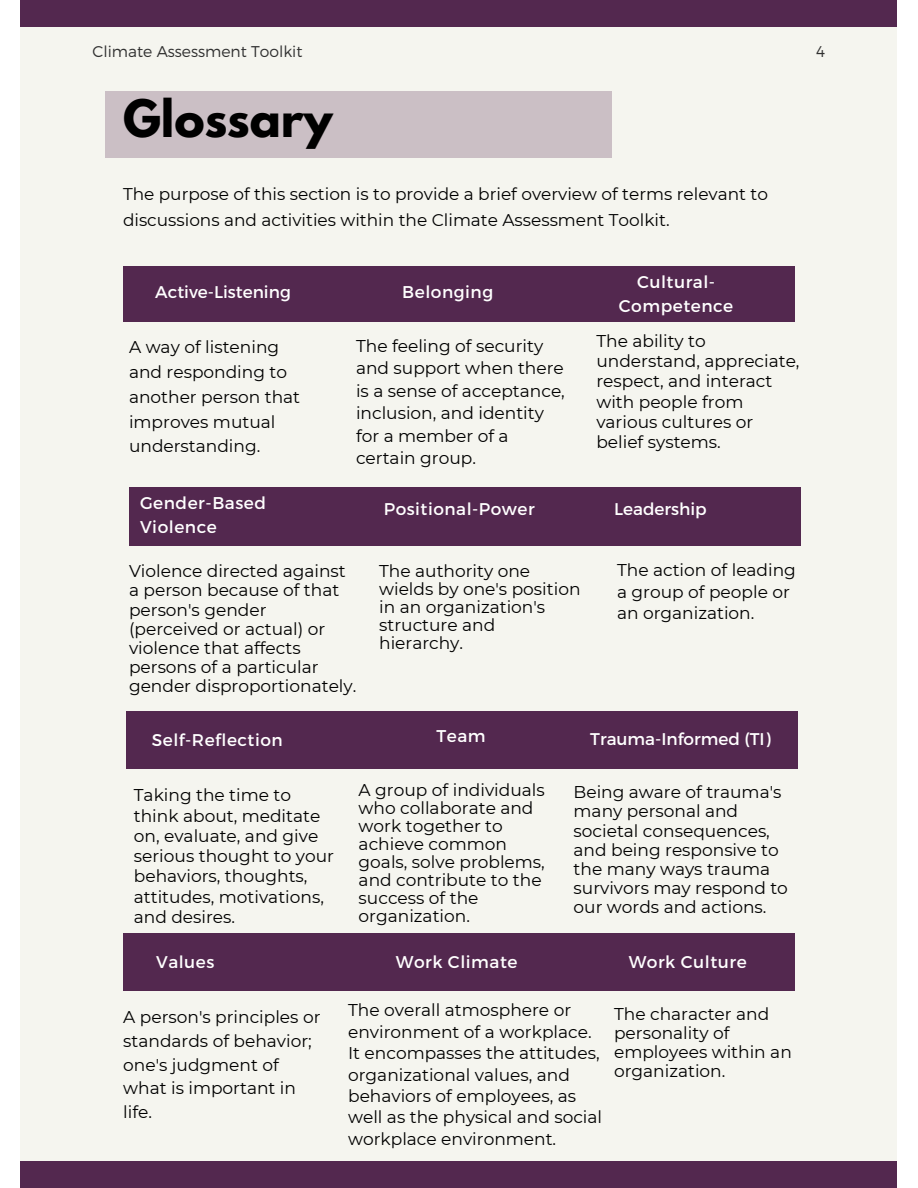
<style>
.page{position:relative;width:918px;height:1188px;background:#fff}
.page>*{position:absolute;margin:0;border:0;box-sizing:border-box;transform-origin:0 0}
.t1{font:700 45.75px "League Spartan";color:#000}
.t2{font:16.95px/19.2px "Montserrat";color:#000}
.t3{font:16.95px/23.7px "Montserrat";letter-spacing:.03em;color:#fff}
.t4{font:16.95px "Montserrat";color:#fff}
.t5{font:300 15.6px "Montserrat";color:#303030}
</style>
<div class="page">
<div style="left:21px;top:0;width:876px;height:1188px;background:#f5f5ef"></div>
<div style="left:21px;top:0;width:876px;height:27px;background:#53284f"></div>
<div style="left:105px;top:92px;width:507px;height:66px;background:#cbbfc5"></div>
<div style="left:21px;top:1161px;width:876px;height:27px;background:#53284f"></div>
<div style="left:123px;top:266px;width:672px;height:55px;background:#53284f"></div>
<div style="left:129px;top:487px;width:672px;height:58px;background:#53284f"></div>
<div style="left:126px;top:712px;width:672px;height:57px;background:#53284f"></div>
<div style="left:123px;top:933px;width:672px;height:58px;background:#53284f"></div>
<p class="t5" style="left:93px;top:41px;width:211px">Climate Assessment Toolkit</p>
<p class="t5" style="left:816px;top:41px;width:10px">4</p>
<p class="t1" style="left:123px;top:96px;width:211px">Glossary</p>
<p class="t2" style="left:123px;top:181px;width:647px;line-height:25.8px">The purpose of this section is to provide a brief overview of terms relevant to discussions and activities within the Climate Assessment Toolkit.</p>
<p class="t4" style="left:155px;top:281px;width:137px">Active-Listening</p>
<p class="t2" style="left:129px;top:335px;width:173px;line-height:24.8px">A way of listening and responding to another person that improves mutual understanding.</p>
<p class="t3" style="left:402px;top:279px;width:93px">Belonging</p>
<p class="t2" style="left:356px;top:334px;width:210px;line-height:22.5px">The feeling of security and support when there is a sense of acceptance, inclusion, and identity for a member of a certain group.</p>
<p class="t3" style="left:140px;top:491px;width:128px">Gender-Based<br>Violence</p>
<p class="t2" style="left:129px;top:562px;width:218px">Violence directed against</p>
<p class="t2" style="left:129px;top:581px;width:212px">a person because of that</p>
<p class="t2" style="left:129px;top:600px;width:139px">person's gender</p>
<p class="t2" style="left:129px;top:619px;width:229px">(perceived or actual) or violence that affects persons of a particular gender disproportionately.</p>
<p class="t3" style="left:384px;top:497px;width:152px">Positional-Power</p>
<p class="t2" style="left:379px;top:562px;width:203px;line-height:18px">The authority one wields by one's position in an organization's structure and hierarchy.</p>
<p class="t3" style="left:619px;top:269px;width:116px;text-align:center">Cultural-<br>Competence</p>
<p class="t2" style="left:596px;top:331px;width:205px;line-height:20.2px">The ability to understand, appreciate, respect, and interact with people from various cultures or belief systems.</p>
<p class="t4" style="left:614px;top:498px;width:94px">Leadership</p>
<p class="t2" style="left:617px;top:560px;width:180px;line-height:21.3px">The action of leading a group of people or an organization.</p>
<p class="t3" style="left:152px;top:727px;width:132px">Self-Reflection</p>
<p class="t2" style="left:134px;top:785px;width:202px;line-height:20.2px">Taking the time to think about, meditate on, evaluate, and give serious thought to your behaviors, thoughts, attitudes, motivations, and desires.</p>
<p class="t3" style="left:436px;top:723px;width:51px">Team</p>
<p class="t2" style="left:359px;top:781px;width:188px;line-height:18px">A group of individuals who collaborate and work together to achieve common goals, solve problems, and contribute to the success of the organization.</p>
<p class="t4" style="left:590px;top:728px;width:182px">Trauma-Informed (TI)</p>
<p class="t2" style="left:574px;top:783px;width:216px">Being aware of trauma's many personal and societal consequences, and being responsive to the many ways trauma survivors may respond to our words and actions.</p>
<p class="t3" style="left:156px;top:949px;width:60px">Values</p>
<p class="t2" style="left:123px;top:1005px;width:199px;line-height:23.7px">A person's principles or standards of behavior; one's judgment of what is important in life.</p>
<p class="t3" style="left:396px;top:949px;width:123px">Work Climate</p>
<p class="t3" style="left:629px;top:949px;width:120px">Work Culture</p>
<p class="t2" style="left:348px;top:1000px;width:245px;line-height:21.3px">The overall atmosphere or environment of a workplace.</p>
<p class="t2" style="left:348px;top:1043px;width:255px;line-height:21.3px">It encompasses the attitudes, organizational values, and behaviors of employees, as well as the physical and social workplace environment.</p>
<p class="t2" style="left:614px;top:1004px;width:179px">The character and personality of employees within an organization.</p>
</div>
